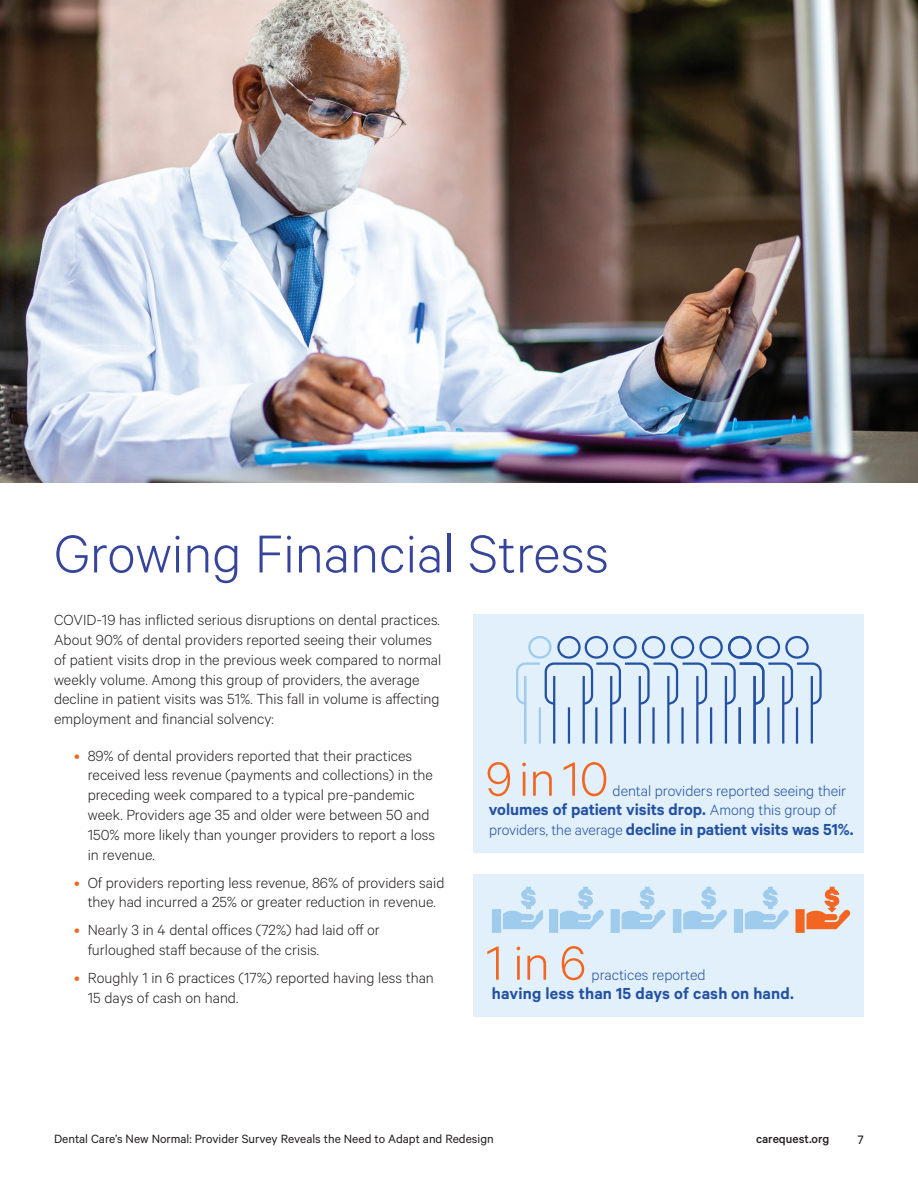
<style>
.page{position:relative;width:918px;height:1188px;background:#fff}
.page>*{position:absolute;margin:0;border:0;box-sizing:border-box;transform-origin:0 0}
.t1{font:300 60px "Calibre";color:#36449c}
.t2{font:300 54px "Calibre";color:#f36621}
.t3{font:700 27.3px "Calibre";color:#9fcbec;scale:1.07 1}
.t4{font:700 27.3px "Calibre";color:#f36621;scale:1.07 1}
.t5{font:600 18px/19.5px "Calibre";letter-spacing:-.005em;color:#2451a3}
.t6{font:300 16.5px/19.8px "Calibre";color:#231f20}
.t7{font:300 16.5px "Calibre";color:#2451a3}
.t8{font:13.5px "Calibre";color:#231f20}
.t9{font:500 13.5px "Calibre";color:#231f20}
.t10{font:13.5px "Calibri";color:#231f20}
.s1{font-weight:400;color:#f36621}
.s2{font-weight:300;font-size:16.5px}
</style>
<div class="page">
<div style="left:474px;top:615px;width:390px;height:238px;background:#e1f0fa"></div>
<div style="left:474px;top:874px;width:390px;height:143px;background:#e1f0fa"></div>
<svg style="left:492px;top:887px;width:50px;height:46px"></svg>
<svg style="left:549px;top:887px;width:55px;height:46px"></svg>
<svg style="left:611px;top:887px;width:54px;height:46px"></svg>
<svg style="left:673px;top:887px;width:54px;height:46px"></svg>
<svg style="left:734px;top:887px;width:55px;height:46px"></svg>
<svg style="left:796px;top:887px;width:54px;height:46px"></svg>
<svg style="left:516px;top:635px;width:306px;height:109px"></svg>
<hr style="left:524px;top:676px;width:2px;height:68px;background:#9fcbec">
<img style="left:0;top:0;width:918px;height:483px">
<h1 class="t1" style="left:54px;top:519px;width:556px">Growing Financial Stress</h1>
<p class="t6" style="left:54px;top:610px;width:389px">COVID-19 has inflicted serious disruptions on dental practices.<br>About 90% of dental providers reported seeing their volumes of patient visits drop in the previous week compared to normal weekly volume. Among this group of providers, the average decline in patient visits was 51%. This fall in volume is affecting employment and financial solvency:</p>
<p class="t6" style="left:88px;top:745px;width:349px;text-indent:-13px"><span class="s1">•</span> 89% of dental providers reported that their practices received less revenue (payments and collections) in the preceding week compared to a typical pre-pandemic week. Providers age 35 and older were between 50 and 150% more likely than younger providers to report a loss in revenue.</p>
<p class="t6" style="left:74px;top:872px;width:372px;text-align:center"><span class="s1">•</span> Of providers reporting less revenue, 86% of providers said they had incurred a 25% or greater reduction in revenue.</p>
<p class="t6" style="left:88px;top:920px;width:294px;text-indent:-13px"><span class="s1">•</span> Nearly 3 in 4 dental offices (72%) had laid off or furloughed staff because of the crisis.</p>
<p class="t6" style="left:88px;top:968px;width:348px;text-indent:-13px"><span class="s1">•</span> Roughly 1 in 6 practices (17%) reported having less than<br>15 days of cash on hand.</p>
<h2 class="t2" style="left:486px;top:748px;width:125px">9 in 10</h2>
<p class="t7" style="left:613px;top:781px;width:235px">dental providers reported seeing their</p>
<p class="t5" style="left:489px;top:799px;width:366px">volumes of patient visits drop. <span class="s2">Among this group of providers, the average</span> decline in patient visits was 51%.</p>
<h3 class="t3" style="left:521px;top:881px;width:16px">$</h3>
<h3 class="t3" style="left:578px;top:881px;width:16px">$</h3>
<h3 class="t3" style="left:640px;top:881px;width:16px">$</h3>
<h3 class="t3" style="left:701px;top:881px;width:16px">$</h3>
<h3 class="t3" style="left:763px;top:881px;width:16px">$</h3>
<h3 class="t4" style="left:825px;top:881px;width:16px">$</h3>
<h2 class="t2" style="left:486px;top:932px;width:102px">1 in 6</h2>
<p class="t7" style="left:592px;top:965px;width:116px">practices reported</p>
<p class="t5" style="left:492px;top:983px;width:303px">having less than 15 days of cash on hand.</p>
<p class="t8" style="left:54px;top:1131px;width:441px">Dental Care’s New Normal: Provider Survey Reveals the Need to Adapt and Redesign</p>
<p class="t9" style="left:756px;top:1131px;width:75px">carequest.org</p>
<p class="t10" style="left:857px;top:1131px;width:8px">7</p>
</div>
